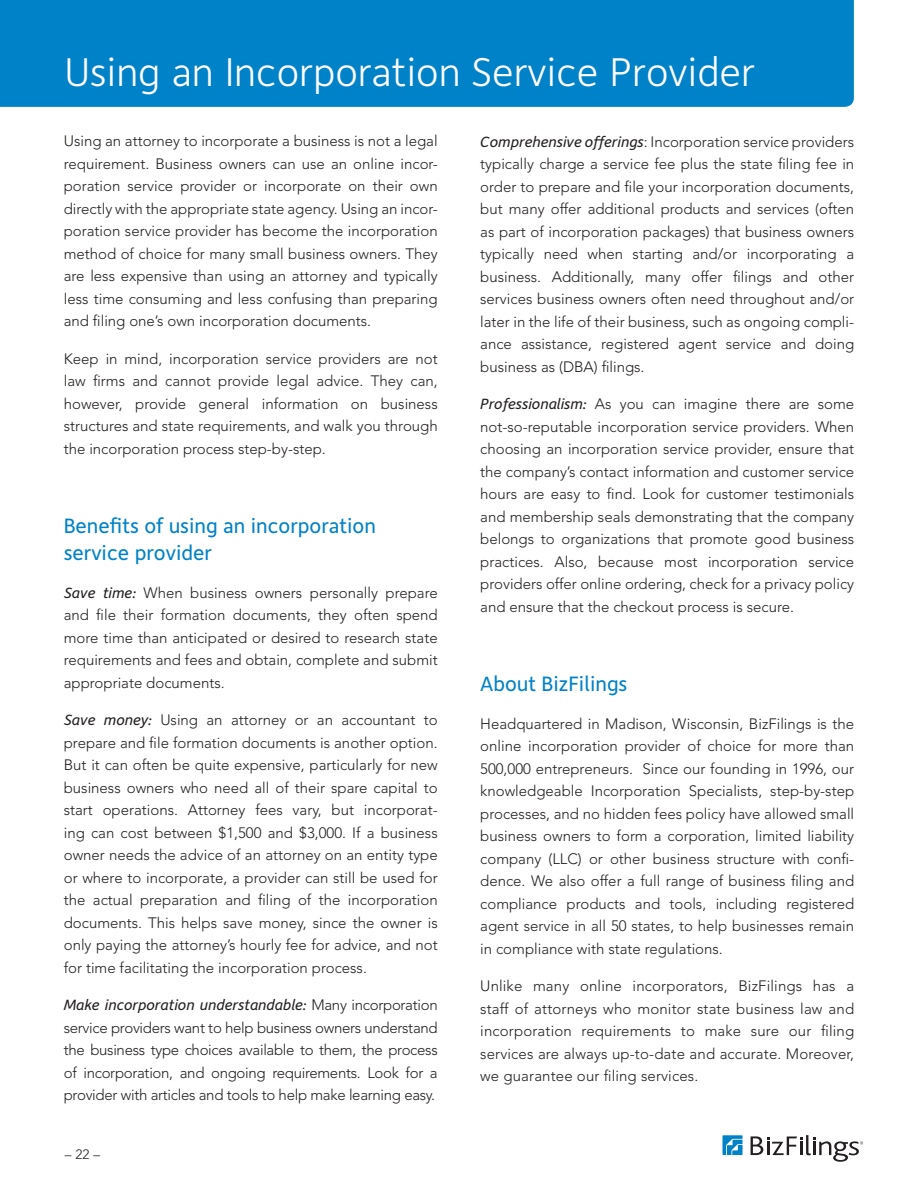
<style>
.page{position:relative;width:918px;height:1188px;background:#fff}
.page>*{position:absolute;margin:0;border:0;box-sizing:border-box;transform-origin:0 0}
.Main_Text_Style{font:300 40.5px "Depot";color:#fff}
.Subhead{font:21px/27px "Depot";color:#0082c8}
.Main_Text_Style-2{font:300 15px/22.5px "Avenir";color:#231f20;text-align:justify}
.t1{font:300 13.5px "Avenir";color:#231f20}
.s1{font-family:"Depot";font-weight:400;font-style:italic}
</style>
<div class="page">
<svg style="left:722px;top:1135px;width:21px;height:20px"></svg>
<svg style="left:751px;top:1135px;width:112px;height:27px"></svg>
<div style="left:0;top:0;width:854px;height:107px;background:#0082c8"></div>
<p class="Main_Text_Style" style="left:65px;top:48px;width:692px">Using an Incorporation Service Provider</p>
<p class="Main_Text_Style-2" style="left:64px;top:130px;width:375px">Using an attorney to incorporate a business is not a legal requirement. Business owners can use an online incor&shy;poration service provider or incorporate on their own directly with the appropriate state agency. Using an incor&shy;poration service provider has become the incorporation method of choice for many small business owners. They are less expensive than using an attorney and typically less time consuming and less confusing than preparing and filing one’s own incorporation documents.</p>
<p class="Main_Text_Style-2" style="left:64px;top:347px;width:375px">Keep in mind, incorporation service providers are not law firms and cannot provide legal advice. They can, however, provide general information on business structures and state requirements, and walk you through the incorporation process step-by-step.</p>
<p class="Subhead" style="left:64px;top:512px;width:314px">Benefits of using an incorporation service provider</p>
<p class="Main_Text_Style-2" style="left:64px;top:581px;width:375px"><span class="s1">Save time:</span> When business owners personally prepare and file their formation documents, they often spend more time than anticipated or desired to research state requirements and fees and obtain, complete and submit appropriate documents.</p>
<p class="Main_Text_Style-2" style="left:64px;top:709px;width:376px;text-align:left"><span class="s1">Save money:</span> Using an attorney or an accountant to prepare and file formation documents is another option.<br>But it can often be quite expensive, particularly for new business owners who need all of their spare capital to start operations. Attorney fees vary, but incorporat&shy;ing can cost between $1,500 and $3,000. If a business owner needs the advice of an attorney on an entity type or where to incorporate, a provider can still be used for the actual preparation and filing of the incorporation documents. This helps save money, since the owner is only paying the attorney’s hourly fee for advice, and not for time facilitating the incorporation process.</p>
<p class="Main_Text_Style-2" style="left:64px;top:994px;width:375px"><span class="s1">Make incorporation understandable:</span> Many incorporation service providers want to help business owners understand the business type choices available to them, the process of incorporation, and ongoing requirements. Look for a provider with articles and tools to help make learning easy.</p>
<p class="t1" style="left:65px;top:1147px;width:37px">–22–</p>
<p class="Main_Text_Style-2" style="left:480px;top:130px;width:376px"><span class="s1">Comprehensive offerings</span>: Incorporation service providers typically charge a service fee plus the state filing fee in order to prepare and file your incorporation documents, but many offer additional products and services (often as part of incorporation packages) that business owners typically need when starting and/or incorporating a business. Additionally, many offer filings and other services business owners often need throughout and/or later in the life of their business, such as ongoing compli&shy;ance assistance, registered agent service and doing business as (DBA) filings.</p>
<p class="Main_Text_Style-2" style="left:480px;top:393px;width:375px"><span class="s1">Professionalism:</span> As you can imagine there are some not-so-reputable incorporation service providers. When choosing an incorporation service provider, ensure that the company’s contact information and customer service hours are easy to find. Look for customer testimonials and membership seals demonstrating that the company belongs to organizations that promote good business practices. Also, because most incorporation service providers offer online ordering, check for a privacy policy and ensure that the checkout process is secure.</p>
<p class="Subhead" style="left:480px;top:670px;width:149px">About BizFilings</p>
<p class="Main_Text_Style-2" style="left:480px;top:712px;width:375px">Headquartered in Madison, Wisconsin, BizFilings is the online incorporation provider of choice for more than 500,000 entrepreneurs. Since our founding in 1996, our knowledgeable Incorporation Specialists, step-by-step processes, and no hidden fees policy have allowed small business owners to form a corporation, limited liability company (LLC) or other business structure with confi&shy;dence. We also offer a full range of business filing and compliance products and tools, including registered agent service in all 50 states, to help businesses remain in compliance with state regulations.</p>
<p class="Main_Text_Style-2" style="left:480px;top:975px;width:375px">Unlike many online incorporators, BizFilings has a staff of attorneys who monitor state business law and incorporation requirements to make sure our filing services are always up-to-date and accurate. Moreover, we guarantee our filing services.</p>
</div>
